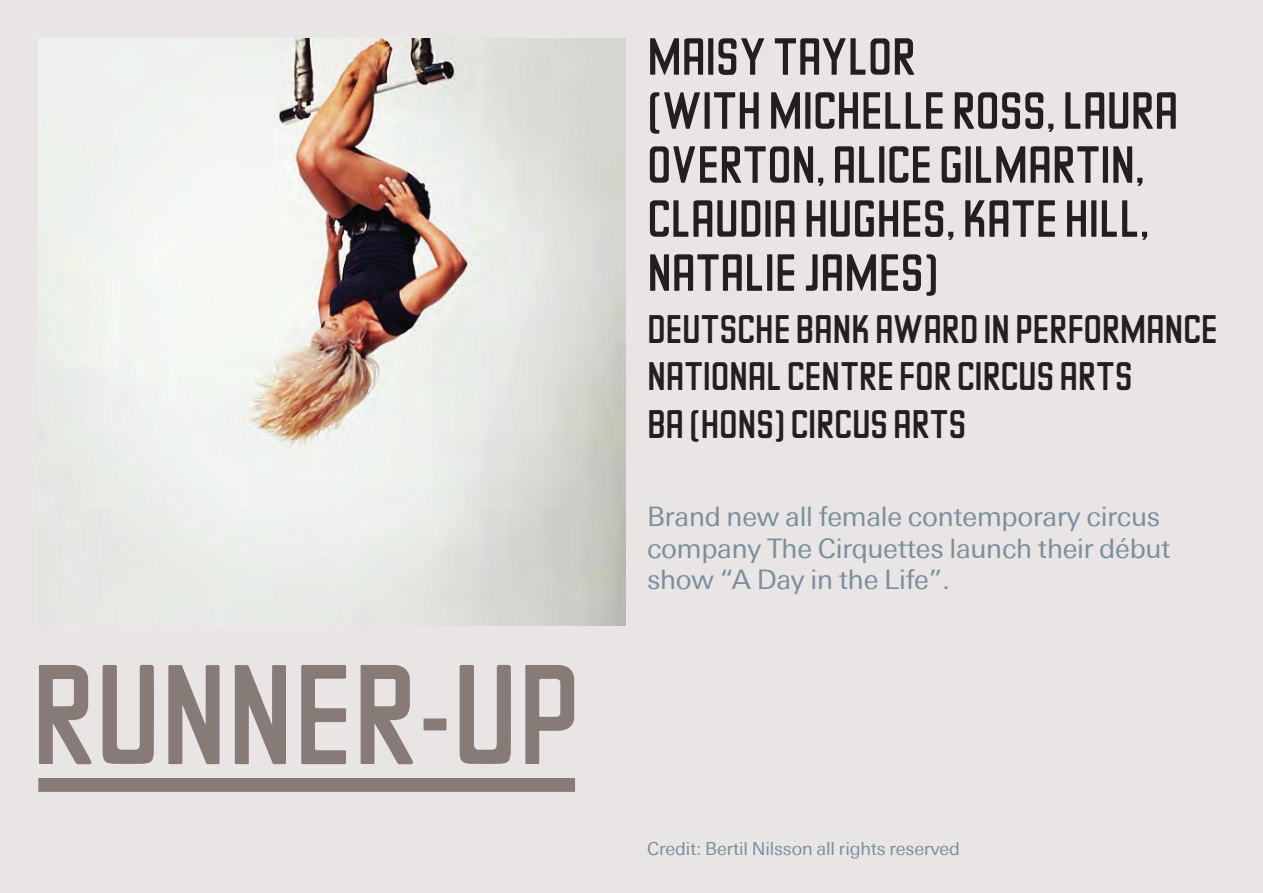
<style>
.page{position:relative;width:1263px;height:893px;background:#e8e5e4}
.page>*{position:absolute;margin:0;border:0;box-sizing:border-box;transform-origin:0 0}
.t1{font:138.75px "Berber";letter-spacing:-.01em;color:#867b76}
.t2{font:51px/54px "Berber";letter-spacing:-.01em;color:#231f20}
.t3{font:39px/47.5px "Berber";letter-spacing:-.01em;color:#231f20}
.t4{font:27px/31.5px "Univers Deutsche Bank";letter-spacing:-.01em;color:#798f9c}
.t5{font:18px "Univers Deutsche Bank";letter-spacing:-.01em;color:#798f9c}
</style>
<div class="page">
<img style="left:38px;top:38px;width:588px;height:588px">
<div style="left:38px;top:778px;width:537px;height:14px;background:#867b76"></div>
<h1 class="t1" style="left:31px;top:646px;width:551px">RUNNER-UP</h1>
<p class="t2" style="left:647px;top:33px;width:506px">MAISY TAYLOR<br>(WITH MICHELLE ROSS, LAURA<br>OVERTON</p>
<p class="t2" style="left:816px;top:141px;width:202px">, ALICE GILMARTIN</p>
<p class="t2" style="left:1135px;top:141px;width:12px">,</p>
<p class="t2" style="left:647px;top:195px;width:339px">CLAUDIA HUGHES, KATE</p>
<p class="t2" style="left:1064px;top:195px;width:87px">HILL,</p>
<p class="t2" style="left:647px;top:249px;width:337px">NATALIE JAMES)       </p>
<p class="t3" style="left:647px;top:308px;width:268px">DEUTSCHE BANK AWARD</p>
<p class="t3" style="left:983px;top:308px;width:121px">IN PERFORMAN</p>
<p class="t3" style="left:1183px;top:308px;width:32px">CE</p>
<p class="t3" style="left:647px;top:355px;width:36px">NATIONA</p>
<p class="t3" style="left:766px;top:355px;width:39px">L CENTRE</p>
<p class="t3" style="left:647px;top:355px;width:487px;text-indent:252px">FOR CIRCUS ARTS<br>BA (HONS) CIRCUS ARTS</p>
<p class="t4" style="left:647px;top:501px;width:525px">Brand new all female contemporary circus company The Cirquettes launch their début show “A Day in the Life”.</p>
<p class="t5" style="left:647px;top:838px;width:314px">Credit: Bertil Nilsson all rights reserved</p>
</div>
